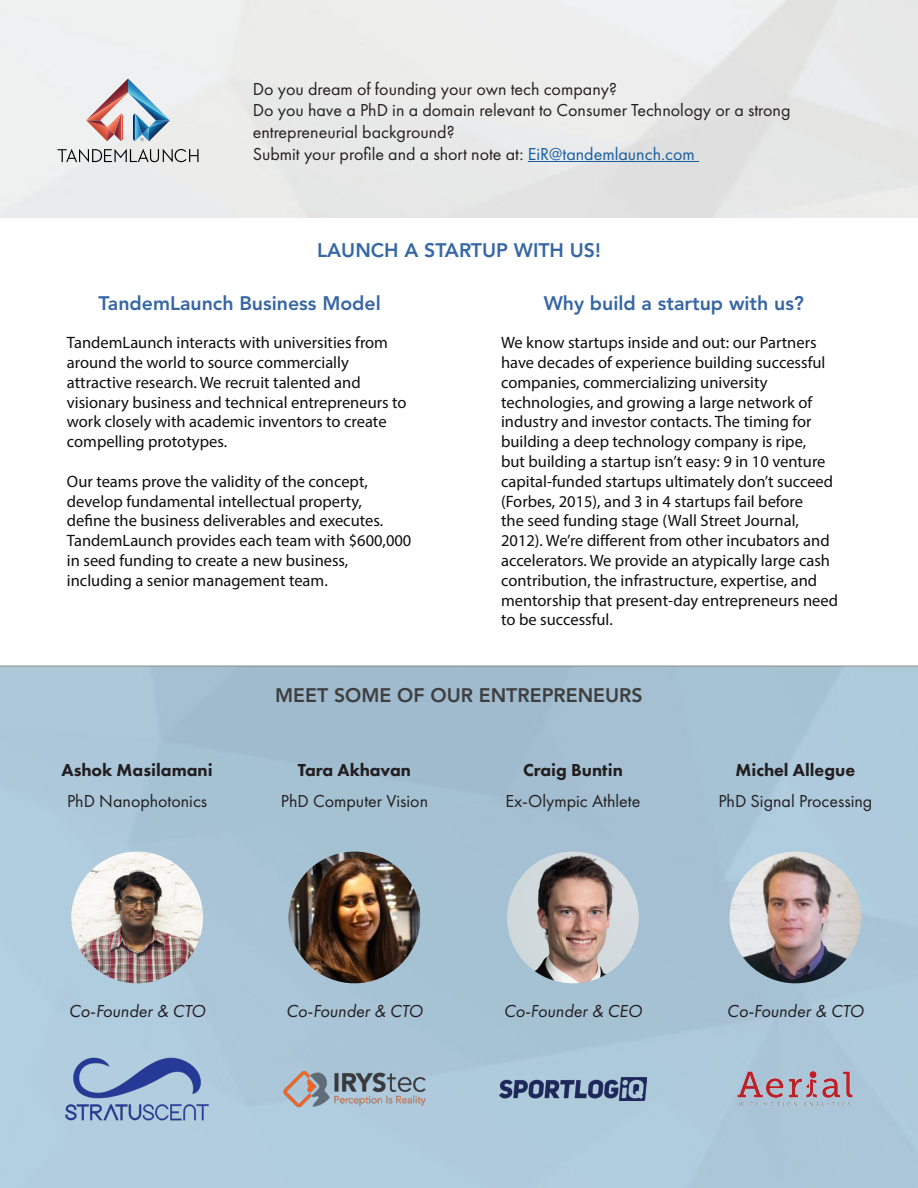
<style>
.page{position:relative;width:918px;height:1188px;background:#fff}
.page>*{position:absolute;margin:0;border:0;box-sizing:border-box;transform-origin:0 0}
.t1{font:800 19.5px "Avenir LT Std";color:#3667a4}
.t2{font:800 19.5px "Avenir LT Std";color:#3e3e3f}
.t3{font:18px "Futura PT";color:#231f20}
.t4{font:italic 18px "Futura PT";color:#231f20}
.t5{font:800 18px "Futura PT";color:#231f20}
.t6{font:16.5px/19.8px "Myriad Pro";color:#0f0f0f}
.s1{color:#175d9e}
</style>
<div class="page">
<svg style="left:58px;top:149px;width:141px;height:13px;background:#b3b3b3"></svg>
<svg style="left:86px;top:78px;width:84px;height:63px;background:#c0bcc4"></svg>
<hr style="left:528px;top:161px;width:171px;height:1px;background:#175d9e">
<svg style="left:0;top:665px;width:918px;height:523px;background:#a9c5d7"></svg>
<img style="left:71px;top:852px;width:132px;height:131px;border-radius:66px">
<img style="left:289px;top:852px;width:131px;height:131px;border-radius:66px">
<img style="left:507px;top:852px;width:132px;height:131px;border-radius:66px">
<img style="left:730px;top:852px;width:131px;height:131px;border-radius:66px">
<img style="left:64px;top:1057px;width:147px;height:65px">
<img style="left:281px;top:1057px;width:147px;height:65px">
<img style="left:500px;top:1078px;width:146px;height:23px">
<img style="left:722px;top:1056px;width:147px;height:67px">
<p class="t3" style="left:253px;top:78px;width:366px">Do you dream of founding your own tech company?</p>
<p class="t3" style="left:253px;top:100px;width:539px">Do you have a PhD in a domain relevant to Consumer Technology or a strong</p>
<p class="t3" style="left:253px;top:121px;width:203px">entrepreneurial background?</p>
<p class="t3" style="left:253px;top:143px;width:444px">Submit your profile and a short note at: <span class="s1">EiR@tandemlaunch.com</span></p>
<p class="t1" style="left:317px;top:239px;width:285px">LAUNCH A STARTUP WITH US!</p>
<p class="t1" style="left:99px;top:291px;width:284px">TandemLaunch Business Model</p>
<p class="t1" style="left:544px;top:291px;width:262px">Why build a startup with us?</p>
<p class="t6" style="left:67px;top:333px;width:323px">TandemLaunch interacts with universities from</p>
<p class="t6" style="left:67px;top:352px;width:283px">around the world to source commercially</p>
<p class="t6" style="left:67px;top:372px;width:295px">attractive research. We recruit talented and</p>
<p class="t6" style="left:67px;top:392px;width:341px">visionary business and technical entrepreneurs to</p>
<p class="t6" style="left:67px;top:412px;width:321px">work closely with academic inventors to create</p>
<p class="t6" style="left:67px;top:432px;width:162px">compelling prototypes.</p>
<p class="t6" style="left:67px;top:471px;width:346px">Our teams prove the validity of the concept, develop fundamental intellectual property,<br>define the business deliverables and executes.<br>TandemLaunch provides each team with $600,000 in seed funding to create a new business, including a senior management team.</p>
<p class="t6" style="left:501px;top:333px;width:317px">We know startups inside and out: our Partners</p>
<p class="t6" style="left:501px;top:352px;width:326px">have decades of experience building successful</p>
<p class="t6" style="left:501px;top:372px;width:338px">companies, commercializing university technologies, and growing a large network of industry and investor contacts. The timing for building a deep technology company is ripe,<br>but building a startup isn’t easy: 9 in 10 venture capital-funded startups ultimately don’t succeed (Forbes, 2015), and 3 in 4 startups fail before<br>the seed funding stage (Wall Street Journal, 2012). We’re different from other incubators and accelerators. We provide an atypically large cash contribution, the infrastructure, expertise, and mentorship that present-day entrepreneurs need to be successful.</p>
<p class="t2" style="left:275px;top:684px;width:369px">MEET SOME OF OUR ENTREPRENEURS</p>
<p class="t5" style="left:62px;top:759px;width:153px">Ashok Masilamani</p>
<p class="t5" style="left:298px;top:759px;width:115px">Tara Akhavan</p>
<p class="t5" style="left:523px;top:759px;width:101px">Craig Buntin</p>
<p class="t5" style="left:736px;top:759px;width:121px">Michel Allegue</p>
<p class="t3" style="left:67px;top:791px;width:142px">PhD Nanophotonics</p>
<p class="t3" style="left:281px;top:791px;width:149px">PhD Computer Vision</p>
<p class="t3" style="left:505px;top:791px;width:136px">Ex-Olympic Athlete</p>
<p class="t3" style="left:718px;top:791px;width:156px">PhD Signal Processing</p>
<p class="t4" style="left:69px;top:1001px;width:138px">Co-Founder &amp; CTO</p>
<p class="t4" style="left:286px;top:1001px;width:138px">Co-Founder &amp; CTO</p>
<p class="t4" style="left:504px;top:1001px;width:140px">Co-Founder &amp; CEO</p>
<p class="t4" style="left:727px;top:1001px;width:138px">Co-Founder &amp; CTO</p>
</div>
